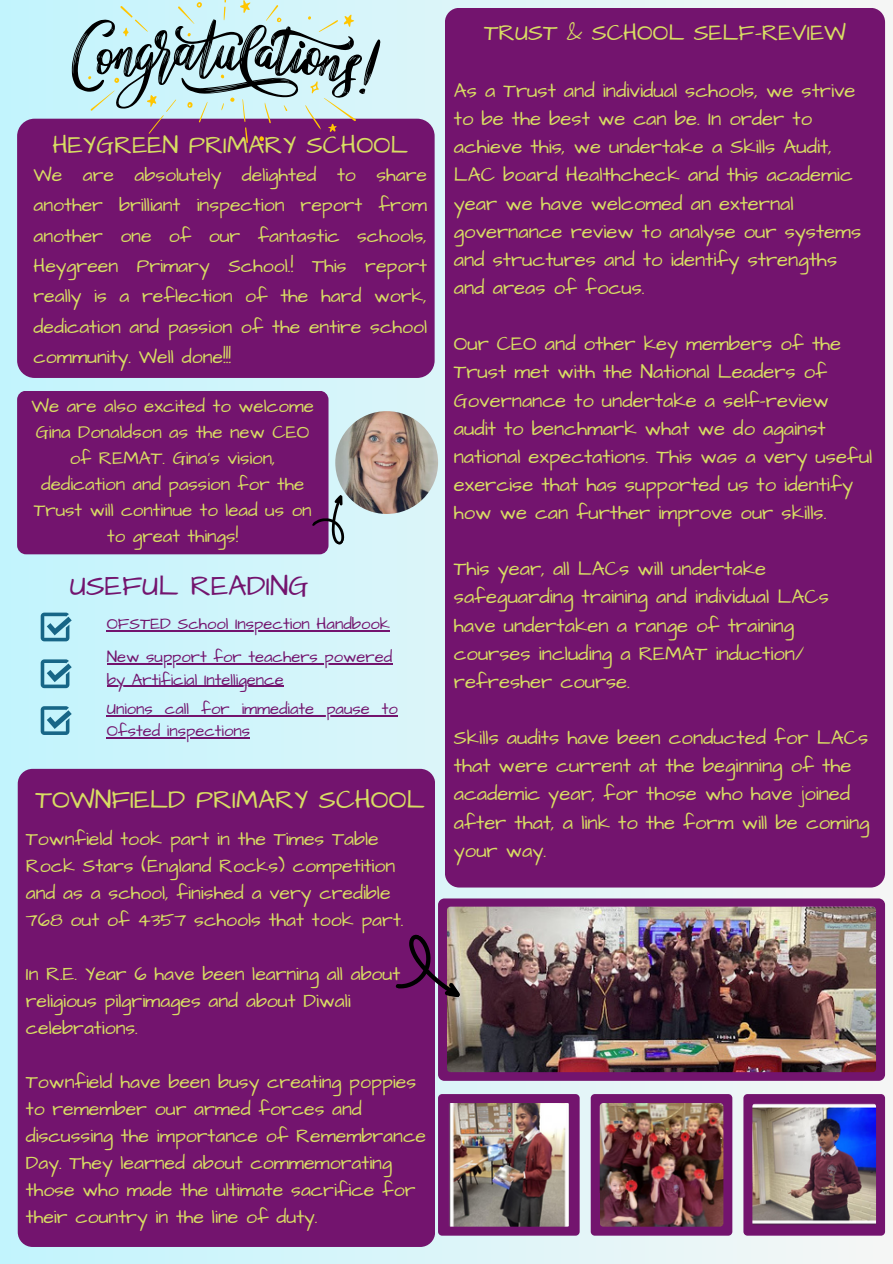
<style>
.page{position:relative;width:893px;height:1264px;background:#fff}
.page>*{position:absolute;margin:0;border:0;box-sizing:border-box;transform-origin:0 0}
.t1{font:29.1px "Architects Daughter";color:#73146e}
.t2{font:26.55px "Architects Daughter";color:#d8dd63}
.t3{font:25.5px "Architects Daughter";color:#d8dd63}
.t4{font:23.25px "Architects Daughter";color:#d8dd63}
.t5{font:20.25px/28.2px "Architects Daughter";color:#d8dd63}
.t6{font:19.5px/27px "Architects Daughter";color:#d8dd63}
.t7{font:18.75px/25.8px "Architects Daughter";color:#d8dd63;text-align:center}
.t8{font:16.65px/22.5px "Architects Daughter";color:#73146e}
</style>
<div class="page">
<div style="left:0;top:0;width:892px;height:1263px;background:linear-gradient(to right,#bfeef9,#f6f7f6)"></div>
<div style="left:17px;top:119px;width:417px;height:259px;background:#73146e;border-radius:17px"></div>
<svg style="left:438px;top:898px;width:447px;height:337px;background:#945595"></svg>
<img style="left:447px;top:1102px;width:123px;height:124px;border-radius:4px">
<img style="left:447px;top:906px;width:429px;height:166px;border-radius:4px">
<img style="left:599px;top:1102px;width:124px;height:124px;border-radius:4px">
<img style="left:752px;top:1102px;width:124px;height:124px;border-radius:4px">
<div style="left:18px;top:768px;width:417px;height:478px;background:#73146e;border-radius:15px"></div>
<div style="left:445px;top:8px;width:440px;height:879px;background:#73146e;border-radius:14px"></div>
<svg style="left:41px;top:612px;width:31px;height:29px"></svg>
<svg style="left:41px;top:659px;width:31px;height:29px"></svg>
<svg style="left:41px;top:706px;width:31px;height:29px"></svg>
<svg style="left:72px;top:0;width:308px;height:143px"></svg>
<svg style="left:395px;top:932px;width:81px;height:83px"></svg>
<img style="left:335px;top:411px;width:103px;height:103px;border-radius:50%">
<hr style="left:107px;top:630px;width:283px;height:1px;background:#73146e">
<hr style="left:107px;top:663px;width:285px;height:1px;background:#73146e">
<hr style="left:107px;top:686px;width:177px;height:1px;background:#73146e">
<hr style="left:107px;top:715px;width:291px;height:1px;background:#73146e">
<hr style="left:107px;top:737px;width:143px;height:1px;background:#73146e">
<div style="left:17px;top:391px;width:311px;height:163px;background:#73146e;border-radius:9px"></div>
<svg style="left:312px;top:489px;width:49px;height:57px"></svg>
<p class="t3" style="left:52px;top:128px;width:357px">HEYGREEN PRIMARY SCHOOL</p>
<p class="t6" style="left:34px;top:160px;width:395px;line-height:30.3px;text-align:justify">We are absolutely delighted to share another brilliant inspection report from another one of our fantastic schools, Heygreen Primary School.! This report really is a reflection of the hard work, dedication and passion of the entire school community. Well done!!!</p>
<p class="t7" style="left:31px;top:394px;width:284px">We are also excited to welcome<br>Gina Donaldson as the new CEO of REMAT. Gina’s vision, dedication and passion for the<br>Trust will continue to lead us on to great things!</p>
<p class="t1" style="left:70px;top:566px;width:240px">USEFUL READING</p>
<p class="t8" style="left:107px;top:613px;width:285px">OFSTED School Inspection Handbook</p>
<p class="t8" style="left:107px;top:646px;width:287px">New support for teachers powered by Artificial Intelligence</p>
<p class="t8" style="left:107px;top:697px;width:293px">Unions call for immediate pause to<br>Ofsted inspections</p>
<p class="t2" style="left:36px;top:781px;width:391px">TOWNFIELD PRIMARY SCHOOL</p>
<p class="t6" style="left:26px;top:825px;width:379px">Townfield took part in the Times Table Rock Stars (England Rocks) competition and as a school, finished a very credible 768 out of 4357 schools that took part.</p>
<p class="t6" style="left:26px;top:960px;width:376px">In R.E. Year 6 have been learning all about religious pilgrimages and about Diwali celebrations.</p>
<p class="t6" style="left:26px;top:1068px;width:401px">Townfield have been busy creating poppies to remember our armed forces and discussing the importance of Remembrance Day. They learned about commemorating those who made the ultimate sacrifice for their country in the line of duty.</p>
<p class="t4" style="left:484px;top:17px;width:363px">TRUST &amp; SCHOOL SELF-REVIEW</p>
<p class="t5" style="left:454px;top:77px;width:409px">As a Trust and individual schools, we strive to be the best we can be. In order to achieve this, we undertake a Skills Audit, LAC board Healthcheck and this academic year we have welcomed an external governance review to analyse our systems and structures and to identify strengths and areas of focus.</p>
<p class="t5" style="left:454px;top:330px;width:420px">Our CEO and other key members of the Trust met with the National Leaders of Governance to undertake a self-review audit to benchmark what we do against national expectations. This was a very useful exercise that has supported us to identify how we can further improve our skills.</p>
<p class="t5" style="left:454px;top:555px;width:376px">This year, all LACs will undertake safeguarding training and individual LACs have undertaken a range of training courses including a REMAT induction/ refresher course.</p>
<p class="t5" style="left:454px;top:724px;width:417px">Skills audits have been conducted for LACs that were current at the beginning of the academic year, for those who have joined after that, a link to the form will be coming your way.</p>
</div>
